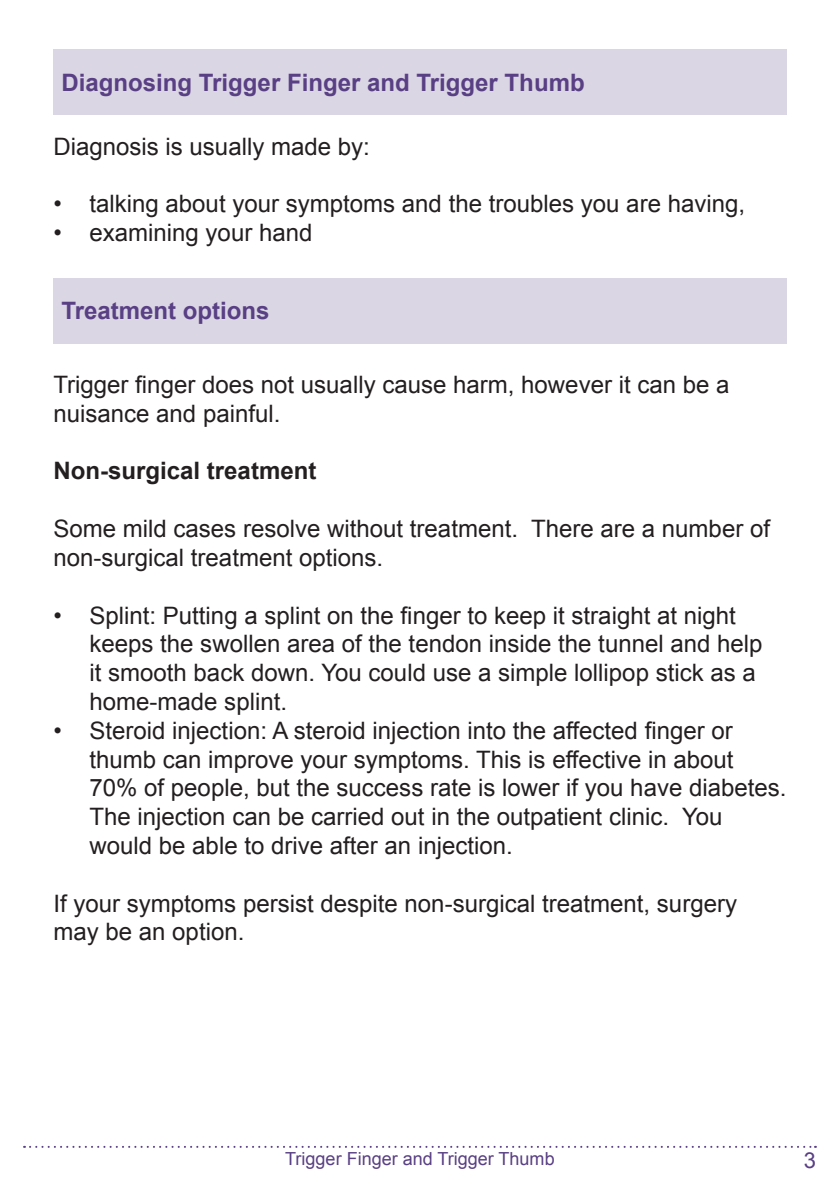
<style>
.page{position:relative;width:840px;height:1191px;background:#fff}
.page>*{position:absolute;margin:0;border:0;box-sizing:border-box;transform-origin:0 0}
.t1{font:24px/28.8px "Arial";color:#231f20}
.t2{font:700 24px "Arial";color:#593f84}
.t3{font:700 24px "Arial";color:#231f20}
.t4{font:22px "Arial";color:#593f84}
.t5{font:18px "Arial";color:#593f84}
</style>
<div class="page">
<svg style="left:24px;top:1145px;width:791px;height:2px"></svg>
<div style="left:53px;top:49px;width:733px;height:66px;background:#dbd6e4"></div>
<div style="left:53px;top:278px;width:733px;height:65px;background:#dbd6e4"></div>
<p class="t2" style="left:61px;top:66px;width:524px">Diagnosing Trigger Finger and Trigger Thumb</p>
<p class="t1" style="left:53px;top:132px;width:318px">Diagnosis is usually made by:</p>
<p class="t1" style="left:53px;top:190px;width:692px">• talking about your symptoms and the troubles you are having,</p>
<p class="t1" style="left:53px;top:218px;width:260px">• examining your hand</p>
<p class="t2" style="left:61px;top:295px;width:210px">Treatment options</p>
<p class="t1" style="left:53px;top:370px;width:677px">Trigger finger does not usually cause harm, however it can be a nuisance and painful.</p>
<p class="t3" style="left:53px;top:455px;width:264px">Non-surgical treatment</p>
<p class="t1" style="left:53px;top:514px;width:717px">Some mild cases resolve without treatment. There are a number of non-surgical treatment options.</p>
<p class="t1" style="left:89px;top:601px;width:674px;text-indent:-36px">• Splint: Putting a splint on the finger to keep it straight at night keeps the swollen area of the tendon inside the tunnel and help it smooth back down. You could use a simple lollipop stick as a home-made splint.</p>
<p class="t1" style="left:89px;top:716px;width:698px;text-indent:-36px">• Steroid injection: A steroid injection into the affected finger or thumb can improve your symptoms. This is effective in about 70% of people, but the success rate is lower if you have diabetes.<br>The injection can be carried out in the outpatient clinic. You would be able to drive after an injection.</p>
<p class="t1" style="left:53px;top:889px;width:684px">If your symptoms persist despite non-surgical treatment, surgery may be an option.</p>
<p class="t5" style="left:285px;top:1146px;width:271px">Trigger Finger and Trigger Thumb</p>
<p class="t4" style="left:803px;top:1145px;width:14px">3</p>
</div>
